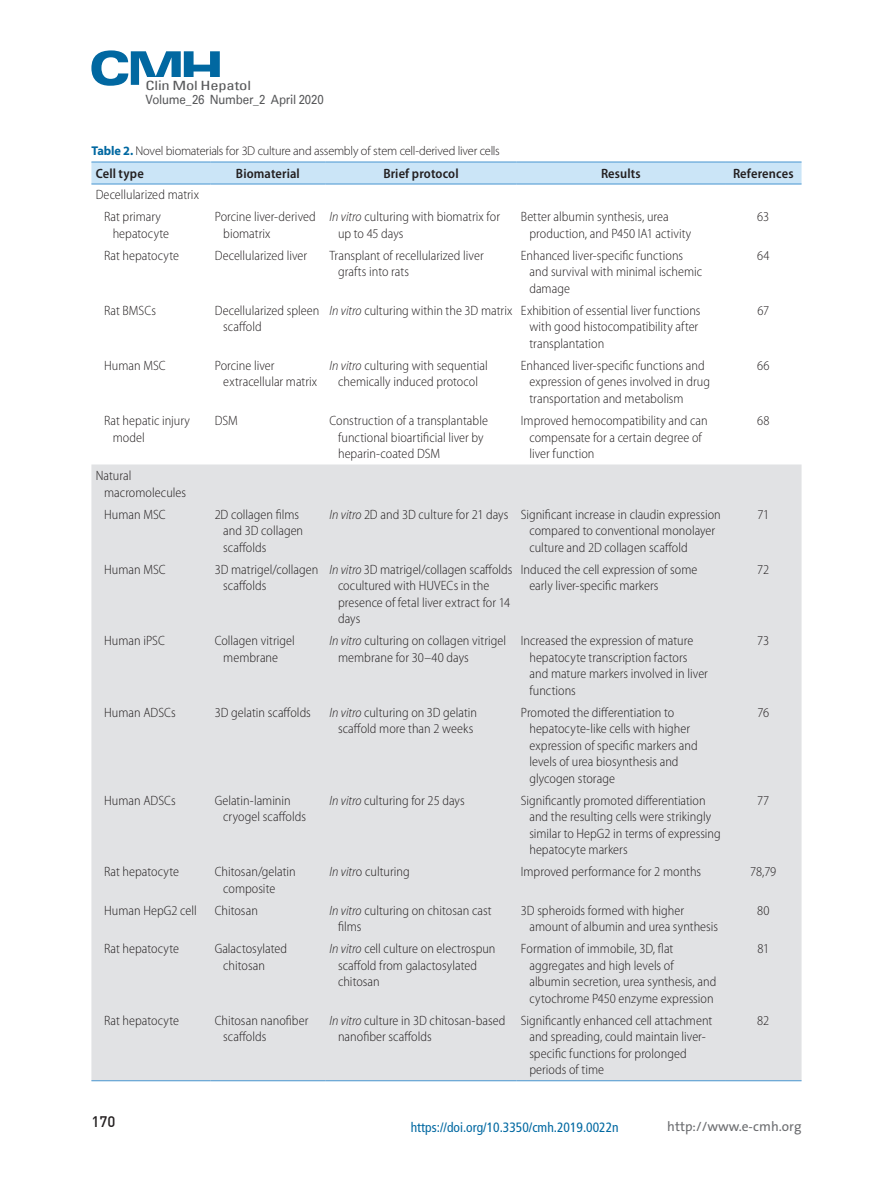
<style>
.page{position:relative;width:893px;height:1191px;background:#fff}
.page>*{position:absolute;margin:0;border:0;box-sizing:border-box;transform-origin:0 0}
.t1{font:15px "Dinmed";color:#231f20}
.t2{font:300 semi-condensed 13.5px/16.5px "Myriad Pro";color:#231f20}
.t3{font:600 semi-condensed 13.5px "Myriad Pro";letter-spacing:.01em;color:#231f20}
.t4{font:condensed 13.5px "Frutiger LT";color:#0168a1}
.t5{font:13.5px "The Sans";color:#6c6d70}
.t6{font:300 12.75px "Myriad Pro";letter-spacing:-.02em;color:#231f20}
.t7{font:12.75px "Univers";letter-spacing:-.015em;color:#57585a;scale:.9 1}
.t8{font:condensed 12.75px "Univers";letter-spacing:-.01em;color:#57585a;scale:1.3 1}
.s1{font-weight:700;color:#0168a1}
.s2{font-style:italic}
</style>
<div class="page">
<svg style="left:91px;top:50px;width:129px;height:36px"></svg>
<div style="left:144px;top:77px;width:83px;height:16px;background:#fff"></div>
<div style="left:91px;top:163px;width:710px;height:21px;background:#cbe5f7"></div>
<div style="left:91px;top:464px;width:710px;height:616px;background:#e1e2e4"></div>
<hr style="left:91px;top:162px;width:119px;height:1px;background:#4895d0">
<hr style="left:210px;top:162px;width:115px;height:1px;background:#4895d0">
<hr style="left:325px;top:162px;width:192px;height:1px;background:#4895d0">
<hr style="left:517px;top:162px;width:208px;height:1px;background:#4895d0">
<hr style="left:725px;top:162px;width:76px;height:1px;background:#4895d0">
<hr style="left:91px;top:184px;width:119px;height:1px;background:#4895d0">
<hr style="left:210px;top:184px;width:115px;height:1px;background:#4895d0">
<hr style="left:325px;top:184px;width:192px;height:1px;background:#4895d0">
<hr style="left:517px;top:184px;width:208px;height:1px;background:#4895d0">
<hr style="left:725px;top:184px;width:76px;height:1px;background:#4895d0">
<hr style="left:91px;top:1080px;width:119px;height:1px;background:#4895d0">
<hr style="left:210px;top:1080px;width:115px;height:1px;background:#4895d0">
<hr style="left:325px;top:1080px;width:192px;height:1px;background:#4895d0">
<hr style="left:517px;top:1080px;width:208px;height:1px;background:#4895d0">
<hr style="left:725px;top:1080px;width:76px;height:1px;background:#4895d0">
<p class="t8" style="left:145px;top:77px;width:83px">Clin Mol Hepatol</p>
<p class="t7" style="left:145px;top:92px;width:200px">Volume_26 Number_2 April 2020</p>
<p class="t6" style="left:91px;top:144px;width:410px"><span class="s1">Table 2.</span> Novel biomaterials for 3D culture and assembly of stem cell-derived liver cells</p>
<p class="t3" style="left:96px;top:164px;width:50px">Cell type</p>
<p class="t3" style="left:236px;top:164px;width:65px">Biomaterial</p>
<p class="t3" style="left:383px;top:164px;width:77px">Brief protocol</p>
<p class="t3" style="left:601px;top:164px;width:41px">Results</p>
<p class="t3" style="left:733px;top:164px;width:62px">References</p>
<p class="t2" style="left:104px;top:184px;width:96px;line-height:22px;text-indent:-9px">Decellularized matrix<br>Rat primary</p>
<p class="t2" style="left:113px;top:225px;width:58px">hepatocyte</p>
<p class="t2" style="left:223px;top:209px;width:94px;text-indent:-9px">Porcine liver-derived biomatrix</p>
<p class="t2" style="left:338px;top:209px;width:164px;text-indent:-9px"><span class="s2">In vitro</span> culturing with biomatrix for up to 45 days</p>
<p class="t2" style="left:529px;top:209px;width:163px;text-indent:-9px">Better albumin synthesis, urea production, and P450 IA1 activity</p>
<p class="t2" style="left:757px;top:209px;width:13px">63</p>
<p class="t2" style="left:104px;top:247px;width:76px">Rat hepatocyte</p>
<p class="t2" style="left:215px;top:247px;width:94px">Decellularized liver</p>
<p class="t2" style="left:338px;top:247px;width:147px;text-indent:-9px">Transplant of recellularized liver grafts into rats</p>
<p class="t2" style="left:529px;top:247px;width:174px;text-indent:-9px">Enhanced liver-specific functions and survival with minimal ischemic damage</p>
<p class="t2" style="left:757px;top:247px;width:14px">64</p>
<p class="t2" style="left:104px;top:302px;width:53px">Rat BMSCs</p>
<p class="t2" style="left:223px;top:302px;width:98px;text-indent:-9px">Decellularized spleen scaffold</p>
<p class="t2" style="left:529px;top:302px;width:173px;text-indent:-200px"><span class="s2">In vitro</span> culturing within the 3D matrix Exhibition of essential liver functions with good histocompatibility after transplantation</p>
<p class="t2" style="left:757px;top:302px;width:13px">67</p>
<p class="t2" style="left:104px;top:357px;width:63px">Human MSC</p>
<p class="t2" style="left:223px;top:357px;width:96px;text-indent:-9px">Porcine liver extracellular matrix</p>
<p class="t2" style="left:330px;top:357px;width:160px;text-align:center"><span class="s2">In vitro</span> culturing with sequential chemically induced protocol</p>
<p class="t2" style="left:529px;top:357px;width:182px;text-indent:-9px">Enhanced liver-specific functions and expression of genes involved in drug transportation and metabolism</p>
<p class="t2" style="left:757px;top:357px;width:14px">66</p>
<p class="t2" style="left:113px;top:412px;width:79px;text-indent:-9px">Rat hepatic injury model</p>
<p class="t2" style="left:215px;top:412px;width:25px">DSM</p>
<p class="t2" style="left:338px;top:412px;width:151px;text-indent:-9px">Construction of a transplantable functional bioartificial liver by heparin-coated DSM</p>
<p class="t2" style="left:529px;top:412px;width:180px;text-indent:-9px">Improved hemocompatibility and can compensate for a certain degree of liver function</p>
<p class="t2" style="left:757px;top:412px;width:14px">68</p>
<p class="t2" style="left:104px;top:467px;width:84px;text-indent:-9px">Natural macromolecules</p>
<p class="t2" style="left:104px;top:506px;width:63px">Human MSC</p>
<p class="t2" style="left:223px;top:506px;width:81px;text-indent:-9px">2D collagen films and 3D collagen scaffolds</p>
<p class="t2" style="left:529px;top:506px;width:193px;text-indent:-200px"><span class="s2">In vitro</span> 2D and 3D culture for 21 days Significant increase in claudin expression compared to conventional monolayer culture and 2D collagen scaffold</p>
<p class="t2" style="left:757px;top:506px;width:13px">71</p>
<p class="t2" style="left:104px;top:561px;width:63px">Human MSC</p>
<p class="t2" style="left:223px;top:561px;width:97px;text-indent:-9px">3D matrigel/collagen scaffolds</p>
<p class="t2" style="left:338px;top:561px;width:176px;text-indent:-9px"><span class="s2">In vitro</span> 3D matrigel/collagen scaffolds cocultured with HUVECs in the presence of fetal liver extract for 14 days</p>
<p class="t2" style="left:529px;top:560px;width:170px;text-indent:-9px">Induced the cell expression of some early liver-specific markers</p>
<p class="t2" style="left:757px;top:560px;width:14px">72</p>
<p class="t2" style="left:104px;top:632px;width:62px">Human iPSC</p>
<p class="t2" style="left:223px;top:632px;width:73px;text-indent:-9px">Collagen vitrigel membrane</p>
<p class="t2" style="left:338px;top:632px;width:170px;text-indent:-9px"><span class="s2">In vitro</span> culturing on collagen vitrigel membrane for 30–40 days</p>
<p class="t2" style="left:529px;top:632px;width:180px;text-indent:-9px">Increased the expression of mature hepatocyte transcription factors and mature markers involved in liver functions</p>
<p class="t2" style="left:757px;top:632px;width:14px">73</p>
<p class="t2" style="left:104px;top:703px;width:73px">Human ADSCs</p>
<p class="t2" style="left:215px;top:703px;width:98px">3D gelatin scaffolds</p>
<p class="t2" style="left:330px;top:703px;width:149px;text-align:center"><span class="s2">In vitro</span> culturing on 3D gelatin scaffold more than 2 weeks</p>
<p class="t2" style="left:529px;top:703px;width:170px;text-indent:-9px">Promoted the differentiation to hepatocyte-like cells with higher expression of specific markers and levels of urea biosynthesis and glycogen storage</p>
<p class="t2" style="left:757px;top:703px;width:13px">76</p>
<p class="t2" style="left:104px;top:791px;width:73px">Human ADSCs</p>
<p class="t2" style="left:223px;top:791px;width:84px;text-indent:-9px">Gelatin-laminin cryogel scaffolds</p>
<p class="t2" style="left:330px;top:791px;width:137px"><span class="s2">In vitro</span> culturing for 25 days</p>
<p class="t2" style="left:529px;top:791px;width:193px;text-indent:-9px">Significantly promoted differentiation and the resulting cells were strikingly similar to HepG2 in terms of expressing hepatocyte markers</p>
<p class="t2" style="left:757px;top:791px;width:14px">77</p>
<p class="t2" style="left:104px;top:863px;width:76px">Rat hepatocyte</p>
<p class="t2" style="left:223px;top:863px;width:74px;text-indent:-9px">Chitosan/gelatin composite</p>
<p class="t2" style="left:330px;top:863px;width:82px"><span class="s2">In vitr</span>o culturing</p>
<p class="t2" style="left:521px;top:863px;width:182px">Improved performance for 2 months</p>
<p class="t2" style="left:750px;top:863px;width:28px">78,79</p>
<p class="t2" style="left:104px;top:901px;width:94px">Human HepG2 cell</p>
<p class="t2" style="left:215px;top:901px;width:45px">Chitosan</p>
<p class="t2" style="left:338px;top:901px;width:155px;text-indent:-9px"><span class="s2">In vitro</span> culturing on chitosan cast films</p>
<p class="t2" style="left:529px;top:901px;width:190px;text-indent:-9px">3D spheroids formed with higher amount of albumin and urea synthesis</p>
<p class="t2" style="left:757px;top:901px;width:14px">80</p>
<p class="t2" style="left:104px;top:940px;width:76px">Rat hepatocyte</p>
<p class="t2" style="left:223px;top:940px;width:65px;text-indent:-9px">Galactosylated chitosan</p>
<p class="t2" style="left:338px;top:940px;width:159px;text-indent:-9px"><span class="s2">In vitro</span> cell culture on electrospun scaffold from galactosylated chitosan</p>
<p class="t2" style="left:529px;top:940px;width:189px;text-indent:-9px">Formation of immobile, 3D, flat aggregates and high levels of albumin secretion, urea synthesis, and cytochrome P450 enzyme expression</p>
<p class="t2" style="left:757px;top:940px;width:13px">81</p>
<p class="t2" style="left:104px;top:1011px;width:76px">Rat hepatocyte</p>
<p class="t2" style="left:223px;top:1011px;width:87px;text-indent:-9px">Chitosan nanofiber scaffolds</p>
<p class="t2" style="left:338px;top:1011px;width:169px;text-indent:-9px"><span class="s2">In vitro</span> culture in 3D chitosan-based nanofiber scaffolds</p>
<p class="t2" style="left:529px;top:1011px;width:184px;text-indent:-9px">Significantly enhanced cell attachment and spreading, could maintain liver&shy;specific functions for prolonged periods of time</p>
<p class="t2" style="left:757px;top:1011px;width:13px">82</p>
<p class="t1" style="left:91px;top:1112px;width:25px">170</p>
<p class="t5" style="left:667px;top:1115px;width:136px">http://www.e-cmh.org</p>
<p class="t4" style="left:411px;top:1119px;width:209px">https://doi.org/10.3350/cmh.2019.0022n</p>
</div>
